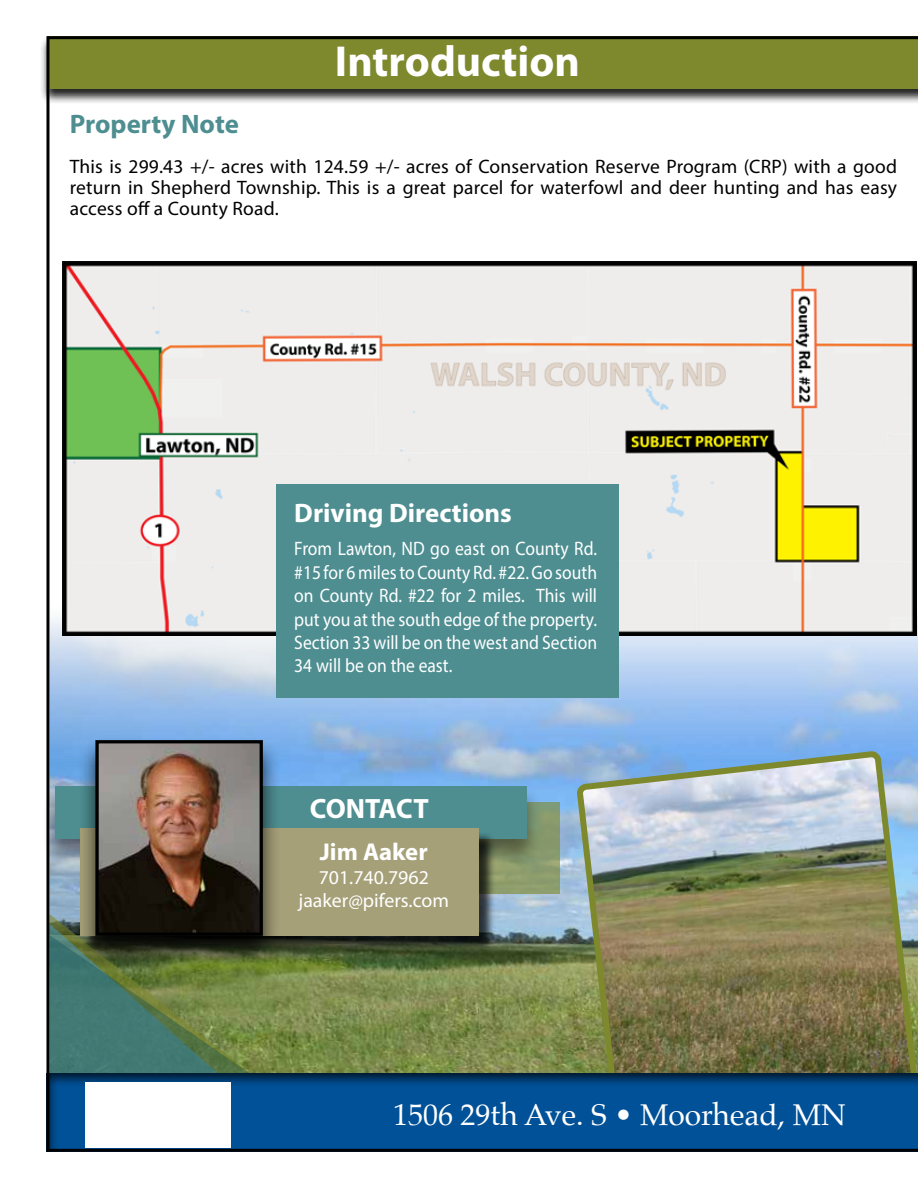
<style>
.page{position:relative;width:918px;height:1188px;background:#fff}
.page>*{position:absolute;margin:0;border:0;box-sizing:border-box;transform-origin:0 0}
.t1{font:700 43.5px "Myriad Pro";color:#fff}
.t2{font:30px "Palatino";color:#fff}
.t3{font:700 28.05px "Myriad Pro";letter-spacing:-.015em;color:#fff}
.t4{font:700 26.85px "Myriad Pro";color:#fff}
.t5{font:700 26.85px "Myriad Pro";color:#4e8e91}
.t6{font:700 24.45px "Myriad Pro";color:#fff}
.t7{font:24px "Palatino";letter-spacing:-.02em;color:#fff}
.t8{font:19.65px/23.5px "Myriad Pro";color:#fff;text-align:center}
.t9{font:19.5px/23.4px "Myriad Pro";color:#fff;text-align:justify;scale:.9 1}
.t10{font:19.5px/21px "Myriad Pro";letter-spacing:.01em;color:#000;text-align:justify}
</style>
<div class="page">
<div style="left:39px;top:35px;width:879px;height:70px;background:#000;opacity:.87"></div>
<img style="left:46px;top:36px;width:872px;height:1116px">
<h1 class="t1" style="left:335px;top:33px;width:247px">Introduction</h1>
<h3 class="t5" style="left:70px;top:106px;width:171px">Property Note</h3>
<p class="t10" style="left:70px;top:156px;width:829px">This is 299.43 +/- acres with 124.59 +/- acres of Conservation Reserve Program (CRP) with a good return in Shepherd Township. This is a great parcel for waterfowl and deer hunting and has easy access off a County Road.</p>
<h3 class="t4" style="left:294px;top:495px;width:219px">Driving Directions</h3>
<p class="t9" style="left:294px;top:537px;width:338px">From Lawton, ND go east on County Rd. #15 for 6 miles to County Rd. #22. Go south on County Rd. #22 for 2 miles. This will put you at the south edge of the property.<br>Section 33 will be on the west and Section 34 will be on the east.</p>
<h3 class="t3" style="left:310px;top:790px;width:120px">CONTACT</h3>
<p class="t6" style="left:320px;top:836px;width:109px">Jim Aaker</p>
<p class="t8" style="left:299px;top:865px;width:152px">701.740.7962 jaaker@pifers.com</p>
<p class="t7" style="left:374px;top:1090px;width:413px">1506 29th Ave. S • Moorhead, MN 56560</p>
<h2 class="t2" style="left:393px;top:1090px;width:454px">1506 29th Ave. S • Moorhead, MN</h2>
</div>
